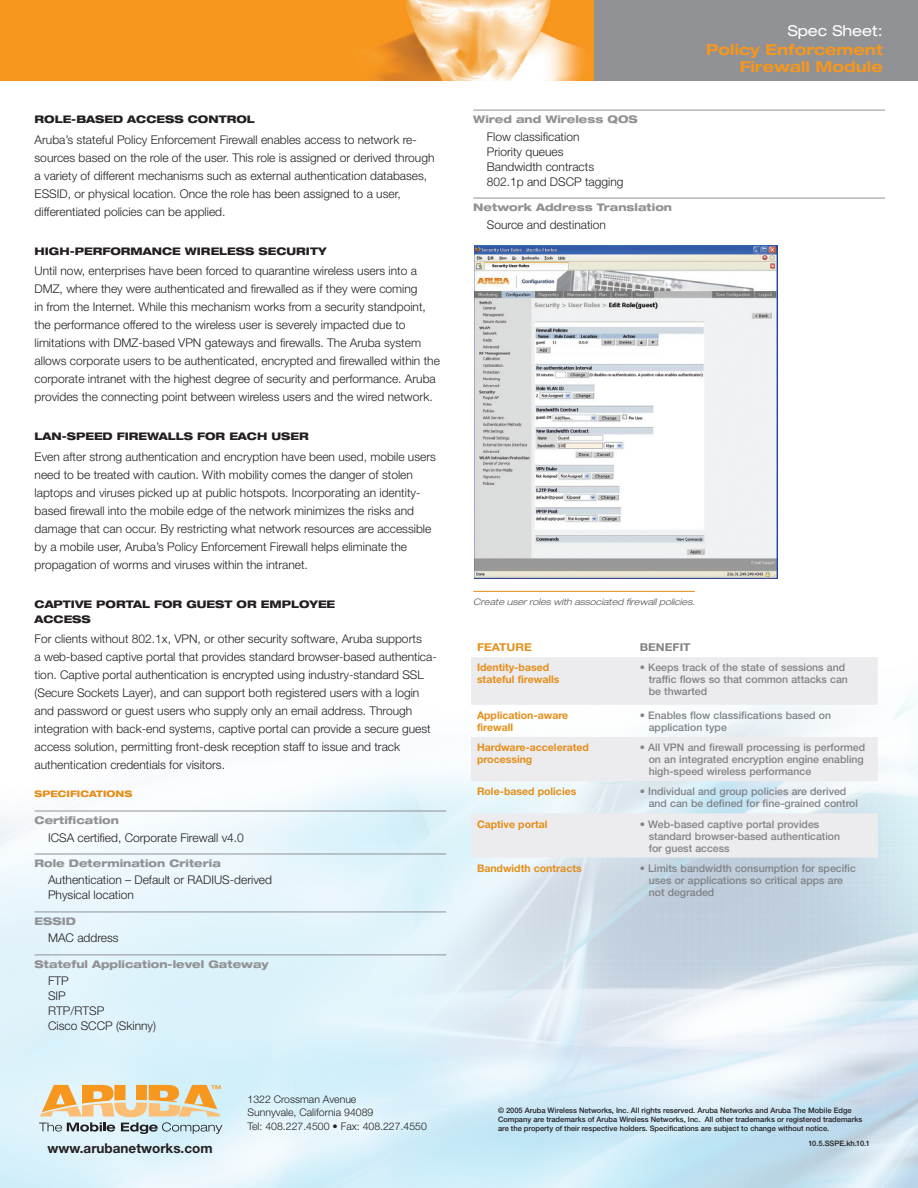
<style>
.page{position:relative;width:918px;height:1188px;background:#fff}
.page>*{position:absolute;margin:0;border:0;box-sizing:border-box;transform-origin:0 0}
.Spec_Sheet_title{font:700 expanded 15px/16.5px "Helvetica Neue";color:#f7971d;text-align:right}
.Spec_Sheet{font:expanded 15px "Helvetica Neue";color:#fff}
.Back_tagline{font:700 13.5px "Helvetica Neue";color:#231f20}
.Body_text-8_12_125{font:300 12px/18px "Helvetica Neue";color:#231f20}
.Specifications_text{font:300 12px "Helvetica Neue";color:#231f20}
.Table_Feature_title{font:700 10.8px "Helvetica Neue";color:#e58e19;scale:1.11 1}
.Table_Benefit_Title{font:700 10.8px "Helvetica Neue";color:#808285;scale:1.11 1}
.Table_Benefit_text{font:500 10.5px/12px "Helvetica Neue";color:#808285}
.Table_Feature_text{font:700 10.5px/12px "Helvetica Neue";color:#e58e19}
.Headings-7pt{font:800 expanded 10.5px/15px "Helvetica Neue";color:#231f20}
.Specification_heads{font:800 expanded 10.5px "Helvetica Neue";color:#919295}
.Address{font:300 10.5px "Helvetica Neue";color:#231f20}
.t1{font:italic 300 expanded 9px "Helvetica Neue";color:#57585a}
.Specification_title{font:800 expanded 9px "Helvetica Neue";color:#e58e19}
.Copyright_Info{font:500 7.5px/9px "Helvetica Neue";color:#231f20}
.mouse_type{font:500 7.5px "Helvetica Neue";color:#231f20}
</style>
<div class="page">
<div style="left:381px;top:0;width:537px;height:81px;background:#919295"></div>
<div style="left:0;top:0;width:386px;height:81px;background:#f7971d"></div>
<img style="left:374px;top:0;width:220px;height:81px">
<svg style="left:39px;top:1085px;width:183px;height:49px;background:#d9c6a2"></svg>
<hr style="left:35px;top:811px;width:411px;height:1px;background:#919295">
<hr style="left:35px;top:854px;width:411px;height:1px;background:#919295">
<hr style="left:35px;top:912px;width:411px;height:1px;background:#919295">
<hr style="left:35px;top:955px;width:411px;height:1px;background:#919295">
<hr style="left:473px;top:110px;width:412px;height:1px;background:#919295">
<hr style="left:473px;top:198px;width:412px;height:1px;background:#919295">
<hr style="left:473px;top:591px;width:222px;height:1px;background:#e58e19">
<img style="left:474px;top:246px;width:303px;height:333px">
<svg style="left:471px;top:657px;width:407px;height:201px;fill:#ececee"></svg>
<p class="Headings-7pt" style="left:35px;top:112px;width:222px">ROLE-BASED ACCESS CONTROL</p>
<p class="Body_text-8_12_125" style="left:35px;top:130px;width:401px">Aruba’s stateful Policy Enforcement Firewall enables access to network re&shy;sources based on the role of the user. This role is assigned or derived through a variety of different mechanisms such as external authentication databases, ESSID, or physical location. Once the role has been assigned to a user, differentiated policies can be applied.</p>
<p class="Headings-7pt" style="left:35px;top:243px;width:294px">HIGH-PERFORMANCE WIRELESS SECURITY</p>
<p class="Body_text-8_12_125" style="left:35px;top:262px;width:407px">Until now, enterprises have been forced to quarantine wireless users into a DMZ, where they were authenticated and firewalled as if they were coming<br>in from the Internet. While this mechanism works from a security standpoint, the performance offered to the wireless user is severely impacted due to limitations with DMZ-based VPN gateways and firewalls. The Aruba system allows corporate users to be authenticated, encrypted and firewalled within the corporate intranet with the highest degree of security and performance. Aruba provides the connecting point between wireless users and the wired network.</p>
<p class="Headings-7pt" style="left:35px;top:429px;width:276px">LAN-SPEED FIREWALLS FOR EACH USER</p>
<p class="Body_text-8_12_125" style="left:35px;top:447px;width:403px">Even after strong authentication and encryption have been used, mobile users need to be treated with caution. With mobility comes the danger of stolen laptops and viruses picked up at public hotspots. Incorporating an identity&shy;based firewall into the mobile edge of the network minimizes the risks and damage that can occur. By restricting what network resources are accessible by a mobile user, Aruba’s Policy Enforcement Firewall helps eliminate the propagation of worms and viruses within the intranet.</p>
<p class="Headings-7pt" style="left:35px;top:596px;width:302px">CAPTIVE PORTAL FOR GUEST OR EMPLOYEE<br>ACCESS</p>
<p class="Body_text-8_12_125" style="left:35px;top:629px;width:404px">For clients without 802.1x, VPN, or other security software, Aruba supports<br>a web-based captive portal that provides standard browser-based authentica&shy;tion. Captive portal authentication is encrypted using industry-standard SSL (Secure Sockets Layer), and can support both registered users with a login and password or guest users who supply only an email address. Through integration with back-end systems, captive portal can provide a secure guest access solution, permitting front-desk reception staff to issue and track authentication credentials for visitors.</p>
<p class="Specification_title" style="left:35px;top:788px;width:99px">SPECIFICATIONS</p>
<p class="Specification_heads" style="left:35px;top:814px;width:86px">Certification</p>
<p class="Specifications_text" style="left:48px;top:830px;width:197px">ICSA certified, Corporate Firewall v4.0</p>
<p class="Specification_heads" style="left:35px;top:857px;width:188px">Role Determination Criteria</p>
<p class="Specifications_text" style="left:48px;top:873px;width:226px">Authentication – Default or RADIUS-derived</p>
<p class="Specifications_text" style="left:48px;top:888px;width:87px">Physical location</p>
<p class="Specification_heads" style="left:35px;top:915px;width:43px">ESSID</p>
<p class="Specifications_text" style="left:48px;top:931px;width:72px">MAC address</p>
<p class="Specification_heads" style="left:35px;top:958px;width:236px">Stateful Application-level Gateway</p>
<p class="Specifications_text" style="left:48px;top:974px;width:22px">FTP</p>
<p class="Specifications_text" style="left:48px;top:989px;width:19px">SIP</p>
<p class="Specifications_text" style="left:48px;top:1004px;width:58px">RTP/RTSP</p>
<p class="Specifications_text" style="left:48px;top:1019px;width:110px">Cisco SCCP (Skinny)</p>
<p class="Back_tagline" style="left:48px;top:1139px;width:166px">www.arubanetworks.com</p>
<p class="Address" style="left:248px;top:1092px;width:110px">1322 Crossman Avenue</p>
<p class="Address" style="left:248px;top:1106px;width:127px">Sunnyvale, California 94089</p>
<p class="Address" style="left:248px;top:1119px;width:181px">Tel: 408.227.4500 • Fax: 408.227.4550</p>
<p class="Specification_heads" style="left:473px;top:113px;width:166px">Wired and Wireless QOS</p>
<p class="Specifications_text" style="left:487px;top:129px;width:94px">Flow classification</p>
<p class="Specifications_text" style="left:487px;top:144px;width:78px">Priority queues</p>
<p class="Specifications_text" style="left:487px;top:159px;width:109px">Bandwidth contracts</p>
<p class="Specifications_text" style="left:487px;top:174px;width:138px">802.1p and DSCP tagging</p>
<p class="Specification_heads" style="left:473px;top:201px;width:200px">Network Address Translation</p>
<p class="Specifications_text" style="left:487px;top:217px;width:121px">Source and destination</p>
<p class="Spec_Sheet" style="left:788px;top:22px;width:97px">Spec Sheet:</p>
<p class="Spec_Sheet_title" style="left:706px;top:41px;width:178px">Policy Enforcement<br>Firewall Module</p>
<p class="t1" style="left:473px;top:596px;width:223px">Create user roles with associated firewall policies.</p>
<p class="Table_Feature_title" style="left:477px;top:641px;width:51px">FEATURE</p>
<p class="Table_Benefit_Title" style="left:640px;top:641px;width:47px">BENEFIT</p>
<p class="Table_Feature_text" style="left:477px;top:661px;width:84px">Identity-based stateful firewalls</p>
<p class="Table_Benefit_text" style="left:649px;top:661px;width:201px;text-indent:-9px">• Keeps track of the state of sessions and traffic flows so that common attacks can be thwarted</p>
<p class="Table_Feature_text" style="left:477px;top:709px;width:93px">Application-aware firewall</p>
<p class="Table_Benefit_text" style="left:649px;top:709px;width:184px;text-indent:-9px">• Enables flow classifications based on application type</p>
<p class="Table_Feature_text" style="left:477px;top:741px;width:113px">Hardware-accelerated processing</p>
<p class="Table_Benefit_text" style="left:649px;top:741px;width:218px;text-indent:-9px">• All VPN and firewall processing is performed on an integrated encryption engine enabling high-speed wireless performance</p>
<p class="Table_Feature_text" style="left:477px;top:785px;width:101px">Role-based policies</p>
<p class="Table_Benefit_text" style="left:649px;top:786px;width:211px;text-indent:-9px">• Individual and group policies are derived and can be defined for fine-grained control</p>
<p class="Table_Feature_text" style="left:477px;top:818px;width:72px">Captive portal</p>
<p class="Table_Benefit_text" style="left:649px;top:818px;width:193px;text-indent:-9px">• Web-based captive portal provides standard browser-based authentication for guest access</p>
<p class="Table_Feature_text" style="left:477px;top:862px;width:106px">Bandwidth contracts</p>
<p class="Table_Benefit_text" style="left:649px;top:862px;width:209px;text-indent:-9px">• Limits bandwidth consumption for specific uses or applications so critical apps are not degraded</p>
<p class="Copyright_Info" style="left:498px;top:1106px;width:366px">© 2005 Aruba Wireless Networks, Inc. All rights reserved. Aruba Networks and Aruba The Mobile Edge<br>Company are trademarks of Aruba Wireless Networks, Inc. All other trademarks or registered trademarks are the property of their respective holders. Specifications are subject to change without notice.</p>
<p class="mouse_type" style="left:809px;top:1139px;width:63px">10.5.SSPE.kh.10.1</p>
</div>
